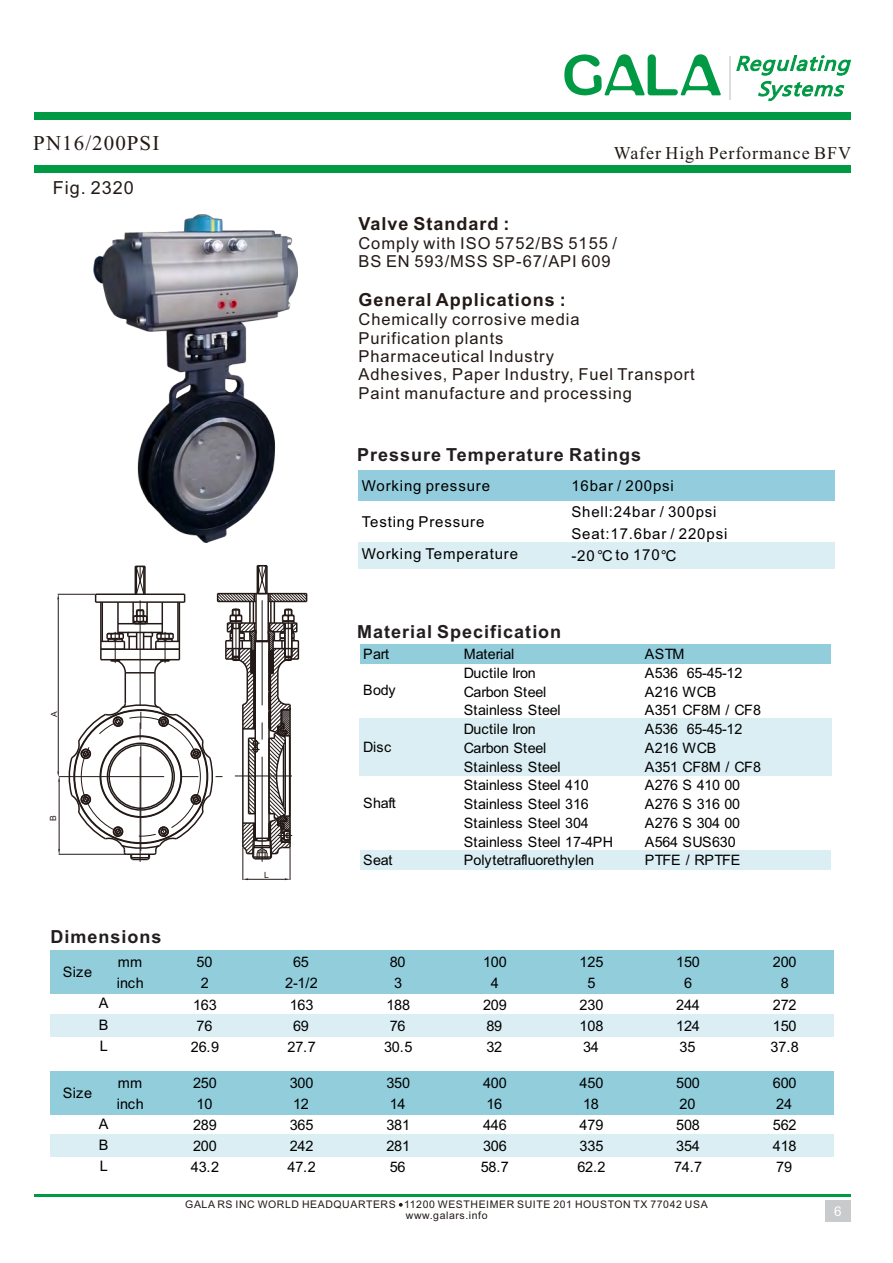
<style>
.page{position:relative;width:893px;height:1263px;background:#fff}
.page>*{position:absolute;margin:0;border:0;box-sizing:border-box;transform-origin:0 0}
.t1{font:21px "Times New Roman";letter-spacing:.05em;color:#231916}
.t2{font:700 18px "Arial";letter-spacing:.055em;color:#221e1f}
.t3{font:700 18px "Arial";letter-spacing:.055em;color:#231916}
.t4{font:18px "Times New Roman";letter-spacing:.05em;color:#231916}
.t5{font:18px "Arial";letter-spacing:.055em;color:#231916}
.t6{font:16.5px/18.5px "Arial";letter-spacing:.055em;color:#231916}
.t7{font:15px/25.8px "Arial";letter-spacing:.055em;color:#000}
.t8{font:14.55px/21.1px "Arial";letter-spacing:-.015em;color:#000}
.t9{font:14.4px "Arial";letter-spacing:-.015em;color:#000}
.t10{font:14.4px "Arial";letter-spacing:.01em;color:#000}
.t11{font:13.5px "Arial";color:#fff}
.t12{font:10.5px "Arial";letter-spacing:.055em;color:#231916}
.t13{font:8.55px "Arial";color:#231916}
.s1{font-family:"Arial Unicode MS"}
</style>
<div class="page">
<hr style="left:34px;top:1194px;width:816px;height:3px;background:#094">
<div style="left:825px;top:1201px;width:25px;height:21px;background:#c9cacb"></div>
<svg style="left:399px;top:1203px;width:4px;height:4px"></svg>
<div style="left:34px;top:112px;width:816px;height:7px;background:#094"></div>
<div style="left:34px;top:165px;width:816px;height:8px;background:#094"></div>
<hr style="left:730px;top:56px;width:1px;height:44px;background:#dcdddd">
<svg style="left:736px;top:55px;width:115px;height:46px"></svg>
<svg style="left:564px;top:54px;width:157px;height:41px"></svg>
<div style="left:358px;top:470px;width:477px;height:30px;background:#93cddd"></div>
<div style="left:358px;top:542px;width:477px;height:26px;background:#dbeef3"></div>
<div style="left:360px;top:644px;width:470px;height:19px;background:#92cddc"></div>
<div style="left:360px;top:719px;width:472px;height:57px;background:#daeef3"></div>
<div style="left:360px;top:850px;width:470px;height:20px;background:#daeef3"></div>
<img style="left:94px;top:215px;width:204px;height:327px">
<div style="left:50px;top:950px;width:783px;height:44px;background:#92cddc"></div>
<div style="left:50px;top:1014px;width:783px;height:22px;background:#daeef3"></div>
<div style="left:50px;top:1071px;width:783px;height:43px;background:#92cddc"></div>
<div style="left:50px;top:1134px;width:783px;height:23px;background:#daeef3"></div>
<hr style="left:243px;top:848px;width:1px;height:32px;background:#231916">
<hr style="left:290px;top:848px;width:1px;height:32px;background:#231916">
<hr style="left:248px;top:879px;width:37px;height:1px;background:#231916">
<svg style="left:57px;top:564px;width:250px;height:298px"></svg>
<h1 class="t1" style="left:33px;top:136px;width:128px">PN16/200PSI</h1>
<p class="t5" style="left:53px;top:181px;width:83px">Fig. 2320</p>
<p class="t13" style="left:51px;top:717px;width:7px;rotate:-90deg">A</p>
<p class="t13" style="left:50px;top:821px;width:7px;rotate:-90deg">B</p>
<p class="t13" style="left:264px;top:872px;width:6px">L</p>
<p class="t4" style="left:614px;top:146px;width:239px">Wafer High Performance BFV</p>
<p class="t3" style="left:358px;top:217px;width:153px">Valve Standard :</p>
<p class="t6" style="left:358px;top:235px;width:260px">Comply with ISO 5752/BS 5155 /<br>BS EN 593/MSS SP-67/API 609</p>
<p class="t3" style="left:358px;top:293px;width:209px">General Applications :</p>
<p class="t6" style="left:358px;top:312px;width:338px">Chemically corrosive media<br>Purification plants<br>Pharmaceutical Industry<br>Adhesives, Paper Industry, Fuel Transport<br>Paint manufacture and processing</p>
<p class="t2" style="left:357px;top:448px;width:285px">Pressure Temperature Ratings</p>
<p class="t7" style="left:362px;top:474px;width:130px">Working pressure</p>
<p class="t7" style="left:571px;top:474px;width:147px">16bar / 200psi<br>Shell:24bar / 300psi</p>
<p class="t7" style="left:571px;top:522px;width:157px">Seat:17.6bar / 220psi</p>
<p class="t7" style="left:362px;top:542px;width:158px">Working Temperature</p>
<p class="t7" style="left:571px;top:543px;width:107px">-20 <span class="s1">℃</span> to 170 <span class="s1">℃</span></p>
<p class="t7" style="left:362px;top:510px;width:124px">Testing Pressure</p>
<p class="t2" style="left:357px;top:625px;width:206px">Material Specification</p>
<p class="t9" style="left:363px;top:648px;width:28px">Part</p>
<p class="t9" style="left:464px;top:648px;width:52px">Material</p>
<p class="t9" style="left:645px;top:648px;width:41px">ASTM</p>
<p class="t9" style="left:464px;top:667px;width:74px">Ductile Iron</p>
<p class="t9" style="left:645px;top:667px;width:99px">A536 65-45-12</p>
<p class="t9" style="left:464px;top:686px;width:84px">Carbon Steel</p>
<p class="t9" style="left:645px;top:686px;width:73px">A216 WCB</p>
<p class="t10" style="left:464px;top:705px;width:99px">Stainless Steel</p>
<p class="t9" style="left:645px;top:705px;width:118px">A351 CF8M / CF8</p>
<p class="t9" style="left:464px;top:724px;width:74px">Ductile Iron</p>
<p class="t9" style="left:645px;top:724px;width:99px">A536 65-45-12</p>
<p class="t9" style="left:464px;top:742px;width:84px">Carbon Steel</p>
<p class="t9" style="left:645px;top:742px;width:73px">A216 WCB</p>
<p class="t10" style="left:464px;top:761px;width:99px">Stainless Steel</p>
<p class="t9" style="left:645px;top:761px;width:118px">A351 CF8M / CF8</p>
<p class="t9" style="left:464px;top:780px;width:127px">Stainless Steel 410</p>
<p class="t9" style="left:645px;top:780px;width:97px">A276 S 410 00</p>
<p class="t9" style="left:464px;top:799px;width:127px">Stainless Steel 316</p>
<p class="t9" style="left:645px;top:799px;width:97px">A276 S 316 00</p>
<p class="t9" style="left:464px;top:817px;width:127px">Stainless Steel 304</p>
<p class="t9" style="left:645px;top:817px;width:97px">A276 S 304 00</p>
<p class="t10" style="left:464px;top:836px;width:151px">Stainless Steel 17-4PH</p>
<p class="t9" style="left:645px;top:836px;width:92px">A564 SUS630</p>
<p class="t9" style="left:363px;top:855px;width:31px">Seat</p>
<p class="t9" style="left:464px;top:855px;width:132px">Polytetrafluorethylen</p>
<p class="t9" style="left:645px;top:855px;width:97px">PTFE / RPTFE</p>
<p class="t9" style="left:363px;top:685px;width:34px">Body</p>
<p class="t9" style="left:363px;top:741px;width:30px">Disc</p>
<p class="t9" style="left:363px;top:797px;width:34px">Shaft</p>
<p class="t2" style="left:51px;top:930px;width:113px">Dimensions</p>
<p class="t8" style="left:118px;top:953px;width:26px">mm</p>
<p class="t8" style="left:196px;top:953px;width:17px">50</p>
<p class="t8" style="left:293px;top:953px;width:17px">65</p>
<p class="t8" style="left:390px;top:953px;width:17px">80</p>
<p class="t8" style="left:483px;top:953px;width:25px">100</p>
<p class="t8" style="left:580px;top:953px;width:25px">125</p>
<p class="t8" style="left:676px;top:953px;width:25px">150</p>
<p class="t8" style="left:773px;top:953px;width:25px">200</p>
<p class="t8" style="left:117px;top:974px;width:29px">inch</p>
<p class="t8" style="left:201px;top:974px;width:10px">2</p>
<p class="t8" style="left:285px;top:974px;width:34px">2-1/2</p>
<p class="t8" style="left:394px;top:974px;width:10px">3</p>
<p class="t8" style="left:491px;top:974px;width:10px">4</p>
<p class="t8" style="left:587px;top:974px;width:10px">5</p>
<p class="t8" style="left:684px;top:974px;width:10px">6</p>
<p class="t8" style="left:781px;top:974px;width:10px">8</p>
<p class="t8" style="left:193px;top:995px;width:25px">163</p>
<p class="t8" style="left:290px;top:995px;width:25px">163</p>
<p class="t8" style="left:386px;top:995px;width:25px">188</p>
<p class="t8" style="left:483px;top:995px;width:25px">209</p>
<p class="t8" style="left:580px;top:995px;width:25px">230</p>
<p class="t8" style="left:676px;top:995px;width:25px">244</p>
<p class="t8" style="left:773px;top:995px;width:25px">272</p>
<p class="t8" style="left:196px;top:1016px;width:17px">76</p>
<p class="t8" style="left:293px;top:1016px;width:17px">69</p>
<p class="t8" style="left:390px;top:1016px;width:17px">76</p>
<p class="t8" style="left:486px;top:1016px;width:17px">89</p>
<p class="t8" style="left:580px;top:1016px;width:25px">108</p>
<p class="t8" style="left:676px;top:1016px;width:25px">124</p>
<p class="t8" style="left:773px;top:1016px;width:25px">150</p>
<p class="t8" style="left:191px;top:1038px;width:30px">26.9</p>
<p class="t8" style="left:287px;top:1038px;width:30px">27.7</p>
<p class="t8" style="left:384px;top:1038px;width:30px">30.5</p>
<p class="t8" style="left:486px;top:1038px;width:17px">32</p>
<p class="t8" style="left:583px;top:1038px;width:17px">34</p>
<p class="t8" style="left:680px;top:1038px;width:17px">35</p>
<p class="t8" style="left:771px;top:1038px;width:30px">37.8</p>
<p class="t8" style="left:118px;top:1073px;width:26px">mm</p>
<p class="t8" style="left:193px;top:1073px;width:25px">250</p>
<p class="t8" style="left:290px;top:1073px;width:25px">300</p>
<p class="t8" style="left:386px;top:1073px;width:25px">350</p>
<p class="t8" style="left:483px;top:1073px;width:25px">400</p>
<p class="t8" style="left:580px;top:1073px;width:25px">450</p>
<p class="t8" style="left:676px;top:1073px;width:25px">500</p>
<p class="t8" style="left:773px;top:1073px;width:25px">600</p>
<p class="t8" style="left:117px;top:1094px;width:29px">inch</p>
<p class="t8" style="left:196px;top:1094px;width:17px">10</p>
<p class="t8" style="left:293px;top:1094px;width:17px">12</p>
<p class="t8" style="left:390px;top:1094px;width:17px">14</p>
<p class="t8" style="left:486px;top:1094px;width:17px">16</p>
<p class="t8" style="left:583px;top:1094px;width:17px">18</p>
<p class="t8" style="left:680px;top:1094px;width:17px">20</p>
<p class="t8" style="left:776px;top:1094px;width:17px">24</p>
<p class="t8" style="left:193px;top:1116px;width:25px">289</p>
<p class="t8" style="left:290px;top:1116px;width:25px">365</p>
<p class="t8" style="left:386px;top:1116px;width:25px">381</p>
<p class="t8" style="left:483px;top:1116px;width:25px">446</p>
<p class="t8" style="left:580px;top:1116px;width:25px">479</p>
<p class="t8" style="left:676px;top:1116px;width:25px">508</p>
<p class="t8" style="left:773px;top:1116px;width:25px">562</p>
<p class="t8" style="left:193px;top:1137px;width:25px">200</p>
<p class="t8" style="left:290px;top:1137px;width:25px">242</p>
<p class="t8" style="left:386px;top:1137px;width:25px">281</p>
<p class="t8" style="left:483px;top:1137px;width:25px">306</p>
<p class="t8" style="left:580px;top:1137px;width:25px">335</p>
<p class="t8" style="left:676px;top:1137px;width:25px">354</p>
<p class="t8" style="left:773px;top:1137px;width:25px">418</p>
<p class="t8" style="left:100px;top:1157px;width:10px">L</p>
<p class="t8" style="left:191px;top:1158px;width:30px">43.2</p>
<p class="t8" style="left:287px;top:1158px;width:30px">47.2</p>
<p class="t8" style="left:390px;top:1158px;width:17px">56</p>
<p class="t8" style="left:481px;top:1158px;width:30px">58.7</p>
<p class="t8" style="left:577px;top:1158px;width:30px">62.2</p>
<p class="t8" style="left:674px;top:1158px;width:30px">74.7</p>
<p class="t8" style="left:776px;top:1158px;width:17px">79</p>
<p class="t8" style="left:63px;top:963px;width:31px">Size</p>
<p class="t8" style="left:99px;top:994px;width:11px">A<br>B</p>
<p class="t8" style="left:100px;top:1036px;width:10px">L</p>
<p class="t8" style="left:63px;top:1083px;width:31px">Size</p>
<p class="t8" style="left:99px;top:1114px;width:11px">A<br>B</p>
<p class="t12" style="left:185px;top:1201px;width:524px">GALA RS INC WORLD HEADQUARTERS 11200 WESTHEIMER SUITE 201 HOUSTON TX 77042 USA</p>
<p class="t12" style="left:406px;top:1211px;width:83px">www.galars.info</p>
<p class="t11" style="left:834px;top:1206px;width:9px">6</p>
</div>
